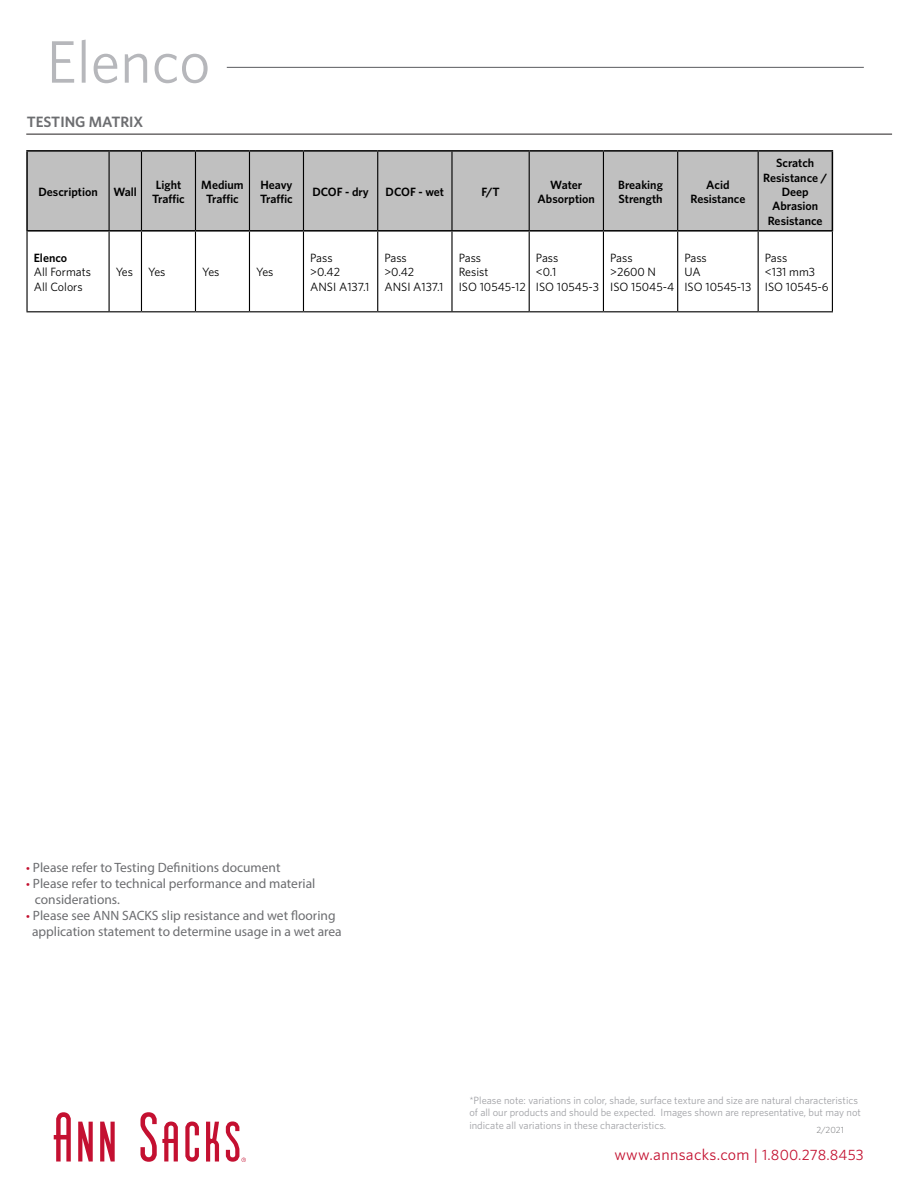
<style>
.page{position:relative;width:918px;height:1188px;background:#fff}
.page>*{position:absolute;margin:0;border:0;box-sizing:border-box;transform-origin:0 0}
.t1{font:60px "Whitney";color:#b6b7bb}
.t2{font:15.9px "Whitney";letter-spacing:.02em;color:#c3102f}
.Body_Text{font:600 15px "Whitney";color:#6c6d70}
.t3{font:13.5px "Myriad Pro";color:#6c6d70}
.t4{font:12px/14.4px "Whitney";color:#000}
.t5{font:600 12px/14.4px "Whitney";color:#000;text-align:center}
.t6{font:10.5px/12.6px "Whitney";color:#a0a1a5}
.t7{font:300 9px "Whitney";color:#6c6d70}
.s1{color:#c3102f}
.s2{font-size:15.6px}
.s3{font-size:15px}
</style>
<div class="page">
<hr style="left:227px;top:67px;width:637px;height:1px;background:#6c6d70">
<svg style="left:54px;top:1112px;width:17px;height:50px"></svg>
<svg style="left:140px;top:1112px;width:38px;height:50px"></svg>
<svg style="left:185px;top:1122px;width:14px;height:40px"></svg>
<svg style="left:78px;top:1122px;width:15px;height:40px"></svg>
<svg style="left:100px;top:1122px;width:15px;height:40px"></svg>
<svg style="left:206px;top:1122px;width:13px;height:40px"></svg>
<svg style="left:226px;top:1121px;width:20px;height:41px"></svg>
<div style="left:28px;top:152px;width:804px;height:78px;background:#c0c0c0"></div>
<hr style="left:26px;top:311px;width:83px;height:1px;background:#000">
<hr style="left:109px;top:311px;width:32px;height:1px;background:#000">
<hr style="left:141px;top:311px;width:54px;height:1px;background:#000">
<hr style="left:195px;top:311px;width:54px;height:1px;background:#000">
<hr style="left:249px;top:311px;width:54px;height:1px;background:#000">
<hr style="left:303px;top:311px;width:75px;height:1px;background:#000">
<hr style="left:378px;top:311px;width:74px;height:1px;background:#000">
<hr style="left:452px;top:311px;width:77px;height:1px;background:#000">
<hr style="left:529px;top:311px;width:74px;height:1px;background:#000">
<hr style="left:603px;top:311px;width:75px;height:1px;background:#000">
<hr style="left:678px;top:311px;width:80px;height:1px;background:#000">
<hr style="left:758px;top:311px;width:75px;height:1px;background:#000">
<hr style="left:109px;top:152px;width:1px;height:78px;background:#000">
<hr style="left:141px;top:152px;width:1px;height:78px;background:#000">
<hr style="left:195px;top:152px;width:1px;height:78px;background:#000">
<hr style="left:249px;top:152px;width:1px;height:78px;background:#000">
<hr style="left:303px;top:152px;width:1px;height:78px;background:#000">
<hr style="left:377px;top:152px;width:1px;height:78px;background:#000">
<hr style="left:451px;top:152px;width:2px;height:78px;background:#000">
<hr style="left:529px;top:152px;width:1px;height:78px;background:#000">
<hr style="left:603px;top:152px;width:1px;height:78px;background:#000">
<hr style="left:677px;top:152px;width:1px;height:78px;background:#000">
<hr style="left:758px;top:152px;width:1px;height:78px;background:#000">
<hr style="left:26px;top:232px;width:2px;height:79px;background:#000">
<hr style="left:109px;top:232px;width:1px;height:79px;background:#000">
<hr style="left:141px;top:232px;width:1px;height:79px;background:#000">
<hr style="left:195px;top:232px;width:1px;height:79px;background:#000">
<hr style="left:249px;top:232px;width:1px;height:79px;background:#000">
<hr style="left:303px;top:232px;width:1px;height:79px;background:#000">
<hr style="left:377px;top:232px;width:1px;height:79px;background:#000">
<hr style="left:451px;top:232px;width:2px;height:79px;background:#000">
<hr style="left:529px;top:232px;width:1px;height:79px;background:#000">
<hr style="left:603px;top:232px;width:1px;height:79px;background:#000">
<hr style="left:677px;top:232px;width:1px;height:79px;background:#000">
<hr style="left:758px;top:232px;width:1px;height:79px;background:#000">
<hr style="left:832px;top:232px;width:1px;height:79px;background:#000">
<hr style="left:26px;top:150px;width:83px;height:2px;background:#000">
<hr style="left:26px;top:152px;width:2px;height:78px;background:#000">
<hr style="left:109px;top:150px;width:32px;height:2px;background:#000">
<hr style="left:141px;top:150px;width:54px;height:2px;background:#000">
<hr style="left:195px;top:150px;width:54px;height:2px;background:#000">
<hr style="left:249px;top:150px;width:54px;height:2px;background:#000">
<hr style="left:303px;top:150px;width:75px;height:2px;background:#000">
<hr style="left:378px;top:150px;width:74px;height:2px;background:#000">
<hr style="left:452px;top:150px;width:77px;height:2px;background:#000">
<hr style="left:529px;top:150px;width:74px;height:2px;background:#000">
<hr style="left:603px;top:150px;width:75px;height:2px;background:#000">
<hr style="left:678px;top:150px;width:80px;height:2px;background:#000">
<hr style="left:758px;top:150px;width:75px;height:2px;background:#000">
<hr style="left:832px;top:152px;width:1px;height:78px;background:#000">
<hr style="left:26px;top:230px;width:83px;height:2px;background:#000">
<hr style="left:109px;top:230px;width:32px;height:2px;background:#000">
<hr style="left:141px;top:230px;width:54px;height:2px;background:#000">
<hr style="left:195px;top:230px;width:54px;height:2px;background:#000">
<hr style="left:249px;top:230px;width:54px;height:2px;background:#000">
<hr style="left:303px;top:230px;width:75px;height:2px;background:#000">
<hr style="left:378px;top:230px;width:74px;height:2px;background:#000">
<hr style="left:452px;top:230px;width:77px;height:2px;background:#000">
<hr style="left:529px;top:230px;width:74px;height:2px;background:#000">
<hr style="left:603px;top:230px;width:75px;height:2px;background:#000">
<hr style="left:678px;top:230px;width:80px;height:2px;background:#000">
<hr style="left:758px;top:230px;width:75px;height:2px;background:#000">
<hr style="left:26px;top:134px;width:866px;height:1px;background:#231f20">
<h1 class="t1" style="left:46px;top:22px;width:166px">Elenco</h1>
<p class="Body_Text" style="left:27px;top:112px;width:118px">TESTING MATRIX</p>
<p class="t5" style="left:38px;top:184px;width:61px">Description</p>
<p class="t5" style="left:114px;top:184px;width:25px">Wall</p>
<p class="t5" style="left:152px;top:177px;width:34px;text-align:left">Light<br>Traffic</p>
<p class="t5" style="left:201px;top:177px;width:44px">Medium<br>Traffic</p>
<p class="t5" style="left:260px;top:177px;width:34px;text-align:left">Heavy<br>Traffic</p>
<p class="t5" style="left:312px;top:184px;width:58px">DCOF - dry</p>
<p class="t5" style="left:386px;top:184px;width:60px">DCOF - wet</p>
<p class="t5" style="left:481px;top:184px;width:20px">F/T</p>
<p class="t5" style="left:550px;top:177px;width:34px">Water</p>
<p class="t5" style="left:538px;top:192px;width:59px">Absorption</p>
<p class="t5" style="left:618px;top:177px;width:46px;text-align:left">Breaking<br>Strength</p>
<p class="t5" style="left:690px;top:177px;width:56px">Acid<br>Resistance</p>
<p class="t5" style="left:776px;top:156px;width:40px">Scratch</p>
<p class="t5" style="left:763px;top:170px;width:65px">Resistance /<br>Deep</p>
<p class="t5" style="left:768px;top:199px;width:56px">Abrasion<br>Resistance</p>
<p class="t5" style="left:34px;top:250px;width:35px">Elenco</p>
<p class="t4" style="left:34px;top:264px;width:59px">All Formats</p>
<p class="t4" style="left:34px;top:279px;width:50px">All Colors</p>
<p class="t4" style="left:116px;top:264px;width:19px">Yes</p>
<p class="t4" style="left:148px;top:264px;width:19px">Yes</p>
<p class="t4" style="left:202px;top:264px;width:19px">Yes</p>
<p class="t4" style="left:256px;top:264px;width:19px">Yes</p>
<p class="t4" style="left:310px;top:250px;width:61px">Pass<br>&gt;0.42<br>ANSI A137.1</p>
<p class="t4" style="left:384px;top:250px;width:61px">Pass<br>&gt;0.42<br>ANSI A137.1</p>
<p class="t4" style="left:459px;top:250px;width:69px">Pass<br>Resist<br>ISO 10545-12</p>
<p class="t4" style="left:536px;top:250px;width:65px">Pass<br>&lt;0.1<br>ISO 10545-3</p>
<p class="t4" style="left:610px;top:250px;width:66px">Pass<br>&gt;2600 N<br>ISO 15045-4</p>
<p class="t4" style="left:684px;top:250px;width:68px">Pass<br>UA<br>ISO 10545-13</p>
<p class="t4" style="left:765px;top:250px;width:65px">Pass<br>&lt;131 mm3<br>ISO 10545-6</p>
<p class="t3" style="left:26px;top:859px;width:256px"><span class="s1">•</span> Please refer to Testing Definitions document</p>
<p class="t3" style="left:26px;top:875px;width:291px"><span class="s1">•</span> Please refer to technical performance and material</p>
<p class="t3" style="left:35px;top:891px;width:87px">considerations.</p>
<p class="t3" style="left:26px;top:907px;width:311px"><span class="s1">•</span> Please see ANN SACKS slip resistance and wet flooring</p>
<p class="t3" style="left:32px;top:924px;width:311px">application statement to determine usage in a wet area</p>
<p class="t6" style="left:469px;top:1093px;width:393px">*Please note: variations in color, shade, surface texture and size are natural characteristics of all our products and should be expected. Images shown are representative, but may not indicate all variations in these characteristics.</p>
<p class="t7" style="left:816px;top:1123px;width:29px">2/2021</p>
<h2 class="t2" style="left:614px;top:1144px;width:251px">www.annsacks.com <span class="s2">|</span> <span class="s3">1.800.278.8453</span></h2>
</div>
